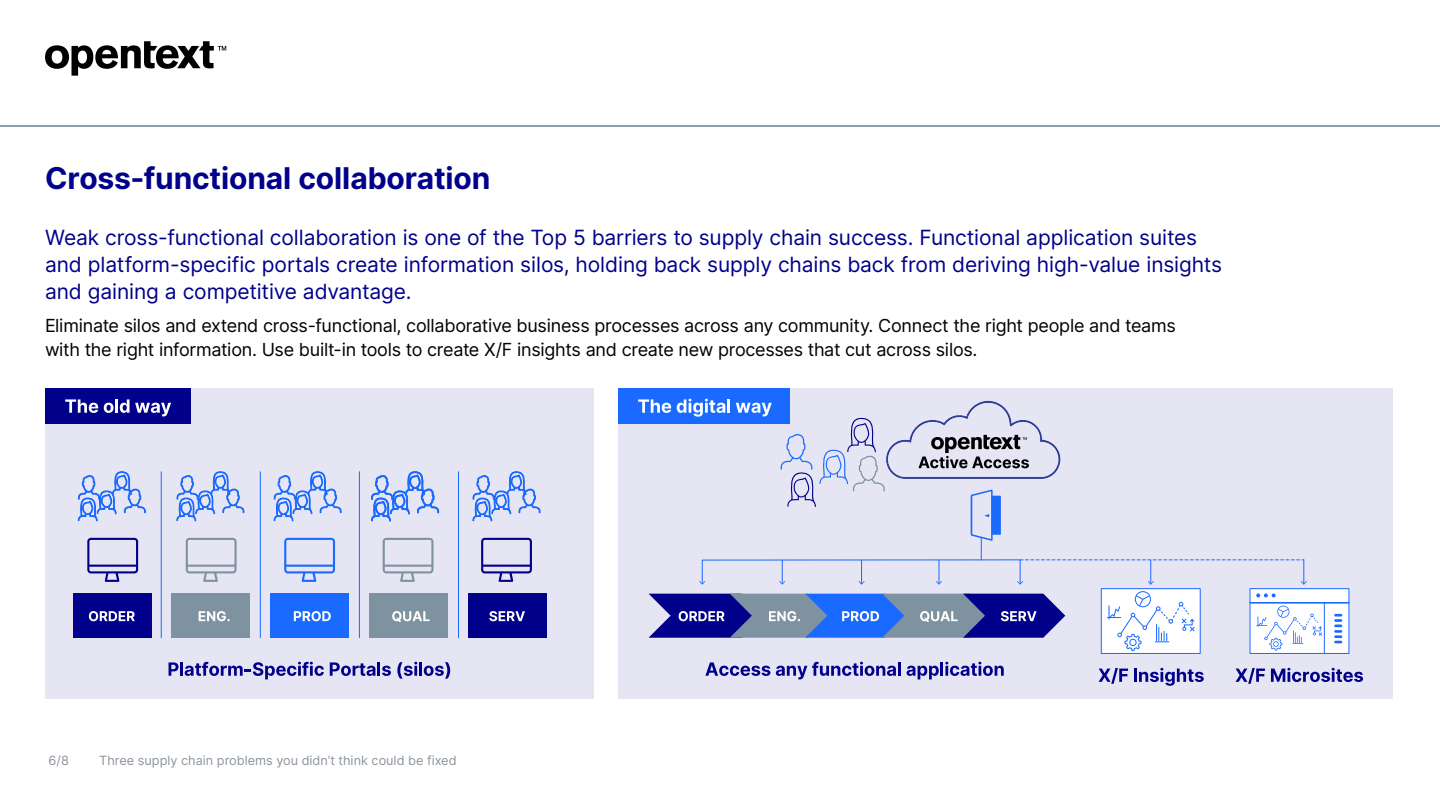
<style>
.page{position:relative;width:1440px;height:810px;background:#fff}
.page>*{position:absolute;margin:0;border:0;box-sizing:border-box;transform-origin:0 0}
.t1{font:700 30px "Inter";letter-spacing:-.005em;color:#00008b}
.Intro_Paragraph{font:21px/27px "Inter";letter-spacing:-.005em;color:#00008b}
.Body{font:18px/24px "Inter";letter-spacing:-.015em;color:#000}
.t2{font:12.75px "Inter";color:#8c949d}
</style>
<div class="page">
<hr style="left:0;top:125px;width:1440px;height:2px;background:#8d9da9">
<svg style="left:45px;top:41px;width:181px;height:35px"></svg>
<div style="left:618px;top:388px;width:775px;height:311px;background:#e5e5f4"></div>
<div style="left:45px;top:388px;width:549px;height:311px;background:#e5e5f4"></div>
<svg style="left:169px;top:662px;width:10px;height:14px"></svg>
<hr style="left:180px;top:662px;width:3px;height:14px;background:#00008b">
<svg style="left:185px;top:662px;width:139px;height:17px"></svg>
<svg style="left:330px;top:662px;width:61px;height:14px"></svg>
<svg style="left:397px;top:662px;width:20px;height:17px"></svg>
<hr style="left:419px;top:662px;width:3px;height:14px;background:#00008b">
<svg style="left:424px;top:662px;width:26px;height:17px"></svg>
<svg style="left:705px;top:662px;width:65px;height:14px"></svg>
<svg style="left:776px;top:662px;width:120px;height:17px"></svg>
<hr style="left:898px;top:662px;width:3px;height:14px;background:#00008b">
<svg style="left:907px;top:662px;width:97px;height:17px"></svg>
<svg style="left:1099px;top:668px;width:29px;height:16px"></svg>
<svg style="left:1134px;top:668px;width:70px;height:18px"></svg>
<svg style="left:1236px;top:668px;width:29px;height:16px"></svg>
<svg style="left:1271px;top:668px;width:92px;height:14px"></svg>
<div style="left:1101px;top:589px;width:99px;height:64px;background:#fff"></div>
<div style="left:1101px;top:588px;width:99px;height:66px;border:1px solid #1a6aff"></div>
<svg style="left:1107px;top:591px;width:88px;height:60px"></svg>
<svg style="left:781px;top:418px;width:104px;height:89px"></svg>
<svg style="left:87px;top:538px;width:51px;height:44px"></svg>
<div style="left:73px;top:594px;width:78px;height:44px;background:#00008b"></div>
<svg style="left:89px;top:611px;width:46px;height:10px"></svg>
<svg style="left:186px;top:538px;width:51px;height:44px"></svg>
<div style="left:172px;top:594px;width:78px;height:44px;background:#7e929f"></div>
<svg style="left:199px;top:611px;width:31px;height:10px"></svg>
<svg style="left:284px;top:538px;width:51px;height:44px"></svg>
<div style="left:270px;top:594px;width:79px;height:44px;background:#1a6aff"></div>
<svg style="left:294px;top:611px;width:37px;height:10px"></svg>
<svg style="left:383px;top:538px;width:51px;height:44px"></svg>
<div style="left:369px;top:594px;width:79px;height:44px;background:#7e929f"></div>
<svg style="left:392px;top:611px;width:38px;height:11px"></svg>
<svg style="left:481px;top:538px;width:51px;height:44px"></svg>
<div style="left:468px;top:594px;width:78px;height:44px;background:#00008b"></div>
<svg style="left:489px;top:611px;width:36px;height:10px"></svg>
<svg style="left:274px;top:472px;width:67px;height:49px"></svg>
<svg style="left:78px;top:472px;width:68px;height:49px"></svg>
<svg style="left:177px;top:472px;width:67px;height:49px"></svg>
<svg style="left:371px;top:472px;width:68px;height:49px"></svg>
<svg style="left:473px;top:472px;width:67px;height:49px"></svg>
<hr style="left:161px;top:472px;width:1px;height:166px;background:#1a6aff">
<hr style="left:260px;top:472px;width:1px;height:166px;background:#1a6aff">
<hr style="left:359px;top:472px;width:1px;height:166px;background:#1a6aff">
<hr style="left:458px;top:472px;width:1px;height:166px;background:#1a6aff">
<div style="left:45px;top:388px;width:146px;height:36px;background:#00008b"></div>
<svg style="left:65px;top:399px;width:33px;height:14px"></svg>
<svg style="left:104px;top:403px;width:10px;height:10px"></svg>
<hr style="left:115px;top:399px;width:3px;height:14px;background:#fff">
<svg style="left:120px;top:399px;width:51px;height:17px"></svg>
<div style="left:618px;top:388px;width:172px;height:36px;background:#1a6aff"></div>
<svg style="left:638px;top:399px;width:33px;height:14px"></svg>
<svg style="left:677px;top:399px;width:48px;height:18px"></svg>
<hr style="left:727px;top:399px;width:3px;height:14px;background:#fff">
<svg style="left:736px;top:403px;width:36px;height:13px"></svg>
<img style="left:886px;top:400px;width:175px;height:79px">
<div style="left:897px;top:449px;width:150px;height:21px;background:#e5e5f4"></div>
<svg style="left:699px;top:581px;width:6px;height:4px"></svg>
<svg style="left:936px;top:560px;width:6px;height:25px"></svg>
<svg style="left:858px;top:560px;width:7px;height:25px"></svg>
<svg style="left:779px;top:560px;width:6px;height:25px"></svg>
<svg style="left:1017px;top:559px;width:290px;height:26px"></svg>
<div style="left:1250px;top:589px;width:99px;height:64px;background:#fff"></div>
<div style="left:1250px;top:588px;width:99px;height:66px;border:1px solid #1a6aff"></div>
<svg style="left:1256px;top:593px;width:86px;height:57px"></svg>
<hr style="left:1250px;top:603px;width:99px;height:1px;background:#1a6aff">
<hr style="left:1324px;top:603px;width:1px;height:50px;background:#1a6aff">
<div style="left:972px;top:496px;width:28px;height:38px;background:#1a6aff"></div>
<div style="left:971px;top:496px;width:30px;height:39px;border:2px solid #1a6aff"></div>
<svg style="left:970px;top:489px;width:23px;height:71px"></svg>
<svg style="left:649px;top:594px;width:416px;height:44px;background:#4a5fb2"></svg>
<svg style="left:918px;top:433px;width:113px;height:39px"></svg>
<h3 class="t1" style="left:45px;top:156px;width:447px">Cross-functional collaboration</h3>
<p class="Intro_Paragraph" style="left:45px;top:224px;width:1179px">Weak cross-functional collaboration is one of the Top 5 barriers to supply chain success. Functional application suites and platform-specific portals create information silos, holding back supply chains back from deriving high-value insights and gaining a competitive advantage.</p>
<p class="Body" style="left:45px;top:313px;width:1132px">Eliminate silos and extend cross-functional, collaborative business processes across any community. Connect the right people and teams with the right information. Use built-in tools to create X/F insights and create new processes that cut across silos.</p>
<p class="t2" style="left:49px;top:751px;width:22px">6/8</p>
<p class="t2" style="left:99px;top:751px;width:359px">Three supply chain problems you didn’t think could be fixed</p>
</div>
